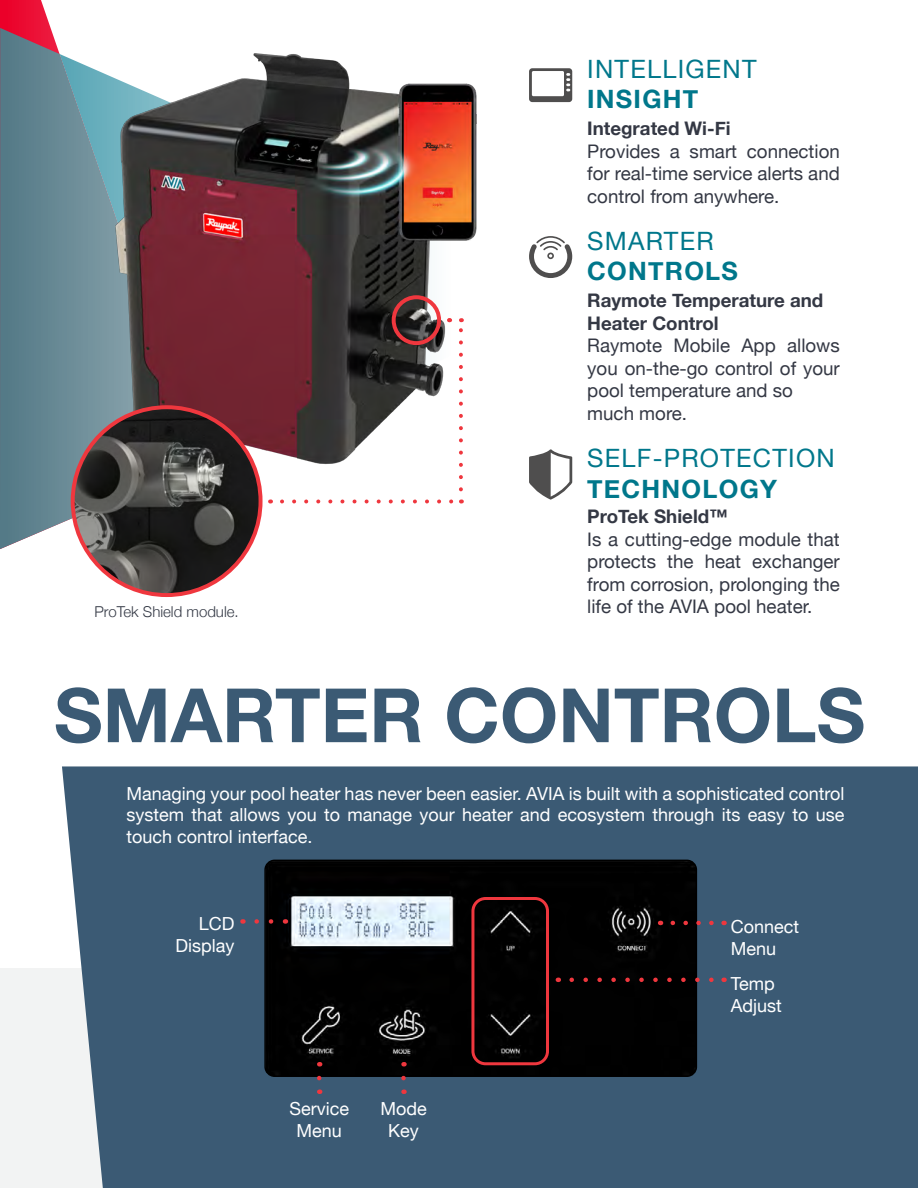
<style>
.page{position:relative;width:918px;height:1188px;background:#fff}
.page>*{position:absolute;margin:0;border:0;box-sizing:border-box;transform-origin:0 0}
.t1{font:700 75px "Helvetica Neue";color:#3b5a74}
.t2{font:25.2px "Helvetica Neue";letter-spacing:.05em;color:#00778b}
.t3{font:700 25.2px "Helvetica Neue";letter-spacing:.05em;color:#00778b}
.t4{font:18.75px/22.5px "Helvetica Neue";color:#343844;text-align:justify}
.t5{font:700 18.75px/22.5px "Helvetica Neue";color:#343844}
.t6{font:18px/21.6px "Helvetica Neue";color:#fff}
.t7{font:300 15px "Helvetica Neue";color:#343945}
</style>
<div class="page">
<div style="left:0;top:969px;width:150px;height:219px;background:#f2f3f3"></div>
<div style="left:62px;top:766px;width:856px;height:422px;background:#3b5a74"></div>
<svg style="left:0;top:0;width:51px;height:28px"></svg>
<svg style="left:0;top:28px;width:111px;height:521px"></svg>
<img style="left:111px;top:53px;width:366px;height:417px">
<svg style="left:282px;top:500px;width:172px;height:3px"></svg>
<svg style="left:449px;top:318px;width:14px;height:171px"></svg>
<img style="left:73px;top:407px;width:188px;height:188px;border-radius:94px">
<div style="left:71px;top:405px;width:192px;height:192px;border:4px solid #ef373e;border-radius:50%"></div>
<div style="left:392px;top:295px;width:49px;height:50px;border:4px solid #ef373e;border-radius:50%"></div>
<img style="left:265px;top:860px;width:431px;height:216px">
<div style="left:264px;top:860px;width:433px;height:217px;border:2px solid #000;border-radius:9px"></div>
<svg style="left:673px;top:921px;width:44px;height:4px"></svg>
<svg style="left:257px;top:919px;width:21px;height:5px"></svg>
<svg style="left:317px;top:1078px;width:4px;height:16px"></svg>
<svg style="left:401px;top:1078px;width:5px;height:16px"></svg>
<svg style="left:572px;top:978px;width:145px;height:4px"></svg>
<div style="left:471px;top:897px;width:78px;height:168px;border:3px solid #ef373e;border-radius:13px"></div>
<svg style="left:529px;top:236px;width:43px;height:42px"></svg>
<svg style="left:529px;top:449px;width:43px;height:51px"></svg>
<svg style="left:529px;top:68px;width:43px;height:34px"></svg>
<p class="t7" style="left:95px;top:599px;width:146px">ProTek Shield module.</p>
<h2 class="t2" style="left:587px;top:51px;width:171px">INTELLIGENT</h2>
<h2 class="t3" style="left:587px;top:80px;width:112px">INSIGHT</h2>
<p class="t5" style="left:587px;top:118px;width:145px">Integrated Wi-Fi</p>
<p class="t4" style="left:587px;top:141px;width:254px">Provides a smart connection for real-time service alerts and control from anywhere.</p>
<h2 class="t2" style="left:587px;top:223px;width:128px">SMARTER</h2>
<h2 class="t3" style="left:587px;top:251px;width:152px">CONTROLS</h2>
<p class="t5" style="left:587px;top:290px;width:238px">Raymote Temperature and<br>Heater Control</p>
<p class="t4" style="left:587px;top:335px;width:254px;text-align:left">Raymote Mobile App allows you on-the-go control of your pool temperature and so much more.</p>
<h2 class="t2" style="left:587px;top:440px;width:249px">SELF-PROTECTION</h2>
<h2 class="t3" style="left:587px;top:469px;width:191px">TECHNOLOGY</h2>
<p class="t5" style="left:587px;top:506px;width:142px">ProTek Shield™</p>
<p class="t4" style="left:587px;top:529px;width:254px">Is a cutting-edge module that protects the heat exchanger from corrosion, prolonging the life of the AVIA pool heater.</p>
<h1 class="t1" style="left:54px;top:657px;width:813px">SMARTER CONTROLS</h1>
<p class="t6" style="left:126px;top:784px;width:720px;text-align:justify">Managing your pool heater has never been easier. AVIA is built with a sophisticated control system that allows you to manage your heater and ecosystem through its easy to use touch control interface.</p>
<p class="t6" style="left:175px;top:914px;width:61px;text-align:right">LCD<br>Display</p>
<p class="t6" style="left:289px;top:1099px;width:61px;text-align:center">Service<br>Menu</p>
<p class="t6" style="left:380px;top:1099px;width:48px;text-align:center">Mode<br>Key</p>
<p class="t6" style="left:731px;top:917px;width:70px">Connect<br>Menu</p>
<p class="t6" style="left:731px;top:974px;width:53px">Temp<br>Adjust</p>
</div>
